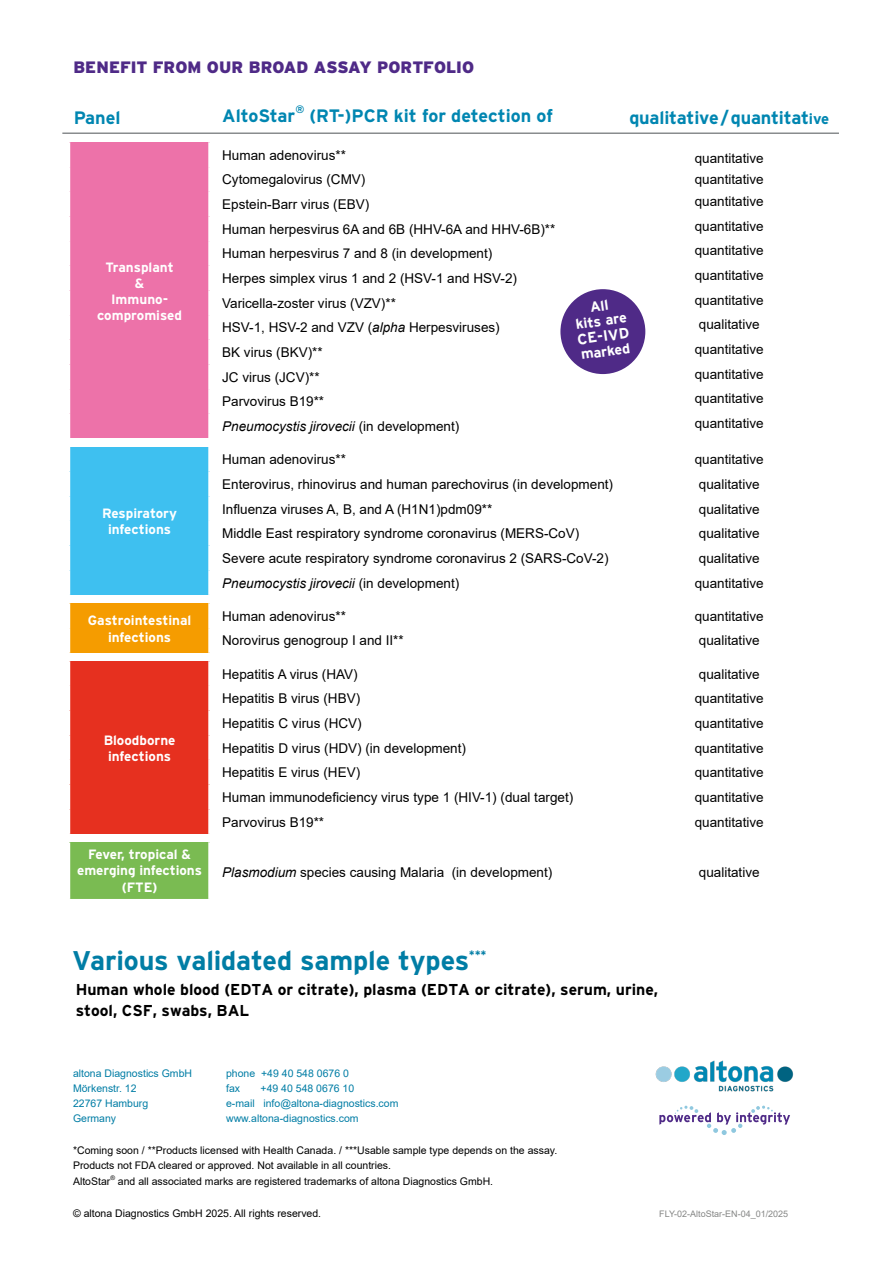
<style>
.page{position:relative;width:893px;height:1263px;background:#fff}
.page>*{position:absolute;margin:0;border:0;box-sizing:border-box;transform-origin:0 0}
.t1{font:700 27px "Interstate";letter-spacing:-.005em;color:#007da5}
.t2{font:700 18px "Interstate";letter-spacing:-.01em;color:#0086b1}
.t3{font:900 16.5px "Interstate";letter-spacing:-.005em;color:#4f2a87}
.t4{font:700 15.75px/21px "Interstate";color:#000}
.t5{font:700 15px "Interstate";color:#fff}
.t6{font:700 14.25px "Interstate";color:#fff}
.t7{font:13.5px "Arial";color:#000}
.t8{font:700 13.5px/16.2px "Interstate";color:#fff;text-align:center}
.t9{font:italic 13.5px "Arial";color:#000}
.t10{font:700 10.8px "Interstate";color:#007da5}
.t11{font:700 10.8px "Interstate";color:#0086b1}
.t12{font:10.5px "Arial";color:#000}
.t13{font:10.5px "Arial";color:#007da5}
.t14{font:9px "Arial";color:#868786}
.t15{font:6.3px "Arial";color:#000}
.s1{font-size:15px}
.s2{font-style:italic}
.s3{font-style:normal}
</style>
<div class="page">
<div style="left:69px;top:142px;width:141px;height:296px;background:#ed72a9"></div>
<div style="left:69px;top:447px;width:141px;height:148px;background:#3ec0f0"></div>
<div style="left:69px;top:603px;width:141px;height:50px;background:#f59c00"></div>
<div style="left:69px;top:661px;width:141px;height:173px;background:#e6301f"></div>
<div style="left:69px;top:842px;width:141px;height:60px;background:#7abb52"></div>
<div style="left:69px;top:899px;width:142px;height:6px;background:#fff"></div>
<hr style="left:69px;top:842px;width:1px;height:57px;background:#fff">
<svg style="left:69px;top:142px;width:1px;height:692px"></svg>
<hr style="left:208px;top:661px;width:3px;height:25px;background:#fff">
<hr style="left:208px;top:686px;width:3px;height:25px;background:#fff">
<hr style="left:208px;top:711px;width:3px;height:24px;background:#fff">
<hr style="left:208px;top:735px;width:3px;height:25px;background:#fff">
<hr style="left:208px;top:760px;width:3px;height:24px;background:#fff">
<hr style="left:208px;top:784px;width:3px;height:25px;background:#fff">
<hr style="left:208px;top:809px;width:3px;height:25px;background:#fff">
<hr style="left:208px;top:142px;width:3px;height:25px;background:#fff">
<hr style="left:208px;top:167px;width:3px;height:25px;background:#fff">
<hr style="left:208px;top:192px;width:3px;height:24px;background:#fff">
<hr style="left:208px;top:216px;width:3px;height:25px;background:#fff">
<hr style="left:208px;top:241px;width:3px;height:25px;background:#fff">
<hr style="left:208px;top:266px;width:3px;height:24px;background:#fff">
<hr style="left:208px;top:290px;width:3px;height:25px;background:#fff">
<hr style="left:208px;top:315px;width:3px;height:25px;background:#fff">
<hr style="left:208px;top:340px;width:3px;height:24px;background:#fff">
<hr style="left:208px;top:364px;width:3px;height:25px;background:#fff">
<hr style="left:208px;top:389px;width:3px;height:25px;background:#fff">
<hr style="left:208px;top:414px;width:3px;height:24px;background:#fff">
<hr style="left:208px;top:447px;width:3px;height:25px;background:#fff">
<hr style="left:208px;top:472px;width:3px;height:24px;background:#fff">
<hr style="left:208px;top:496px;width:3px;height:25px;background:#fff">
<hr style="left:208px;top:521px;width:3px;height:25px;background:#fff">
<hr style="left:208px;top:546px;width:3px;height:24px;background:#fff">
<hr style="left:208px;top:570px;width:3px;height:25px;background:#fff">
<hr style="left:208px;top:603px;width:3px;height:25px;background:#fff">
<hr style="left:208px;top:628px;width:3px;height:25px;background:#fff">
<hr style="left:208px;top:842px;width:3px;height:57px;background:#fff">
<hr style="left:62px;top:132px;width:777px;height:2px;background:#898c8e">
<div style="left:560px;top:289px;width:85px;height:85px;background:#4f2a87;border-radius:50%"></div>
<svg style="left:659px;top:1105px;width:131px;height:30px"></svg>
<img style="left:655px;top:1060px;width:139px;height:32px">
<p class="t3" style="left:73px;top:57px;width:402px">BENEFIT FROM OUR BROAD ASSAY PORTFOLIO</p>
<p class="t2" style="left:74px;top:107px;width:48px">Panel</p>
<p class="t2" style="left:222px;top:104px;width:75px">AltoStar</p>
<p class="t11" style="left:295px;top:102px;width:11px">®</p>
<p class="t2" style="left:310px;top:104px;width:245px">(RT-)PCR kit for detection of</p>
<p class="t2" style="left:629px;top:107px;width:201px">qualitative/quantitat<span class="s1">ive</span></p>
<p class="t8" style="left:106px;top:259px;width:70px">Transplant</p>
<p class="t8" style="left:135px;top:275px;width:11px">&amp;</p>
<p class="t8" style="left:111px;top:291px;width:59px">Immuno-</p>
<p class="t8" style="left:97px;top:307px;width:86px">compromised</p>
<p class="t8" style="left:102px;top:505px;width:77px">Respiratory</p>
<p class="t8" style="left:108px;top:521px;width:65px">infections</p>
<p class="t7" style="left:222px;top:146px;width:125px">Human adenovirus**</p>
<p class="t7" style="left:695px;top:149px;width:71px">quantitative</p>
<p class="t7" style="left:222px;top:170px;width:145px">Cytomegalovirus (CMV)</p>
<p class="t7" style="left:695px;top:170px;width:71px">quantitative</p>
<p class="t7" style="left:222px;top:195px;width:149px">Epstein-Barr virus (EBV)</p>
<p class="t7" style="left:695px;top:192px;width:71px">quantitative</p>
<p class="t7" style="left:222px;top:220px;width:335px">Human herpesvirus 6A and 6B (HHV-6A and HHV-6B)**</p>
<p class="t7" style="left:695px;top:216px;width:71px">quantitative</p>
<p class="t7" style="left:222px;top:244px;width:272px">Human herpesvirus 7 and 8 (in development)</p>
<p class="t7" style="left:695px;top:241px;width:71px">quantitative</p>
<p class="t7" style="left:222px;top:269px;width:296px">Herpes simplex virus 1 and 2 (HSV-1 and HSV-2)</p>
<p class="t7" style="left:695px;top:266px;width:71px">quantitative</p>
<p class="t7" style="left:222px;top:294px;width:175px">Varicella-zoster virus (VZV)**</p>
<p class="t7" style="left:695px;top:290px;width:71px">quantitative</p>
<p class="t7" style="left:222px;top:318px;width:279px">HSV-1, HSV-2 and VZV (<span class="s2">alpha</span> Herpesviruses)</p>
<p class="t7" style="left:699px;top:315px;width:62px">qualitative</p>
<p class="t7" style="left:222px;top:343px;width:102px">BK virus (BKV)**</p>
<p class="t7" style="left:695px;top:340px;width:71px">quantitative</p>
<p class="t7" style="left:222px;top:368px;width:99px">JC virus (JCV)**</p>
<p class="t7" style="left:695px;top:364px;width:71px">quantitative</p>
<p class="t7" style="left:222px;top:392px;width:104px">Parvovirus B19**</p>
<p class="t7" style="left:695px;top:389px;width:71px">quantitative</p>
<p class="t9" style="left:222px;top:417px;width:239px">Pneumocystis jirovecii <span class="s3">(in development)</span></p>
<p class="t7" style="left:695px;top:414px;width:71px">quantitative</p>
<p class="t6" style="left:574px;top:316px;width:53px;rotate:-8deg">kits are</p>
<p class="t5" style="left:576px;top:331px;width:54px;rotate:-8deg">CE-IVD</p>
<p class="t6" style="left:580px;top:346px;width:51px;rotate:-8deg">marked</p>
<p class="t7" style="left:222px;top:450px;width:125px">Human adenovirus**</p>
<p class="t7" style="left:695px;top:450px;width:71px">quantitative</p>
<p class="t7" style="left:222px;top:475px;width:392px">Enterovirus, rhinovirus and human parechovirus (in development)</p>
<p class="t7" style="left:699px;top:475px;width:62px">qualitative</p>
<p class="t7" style="left:222px;top:499px;width:272px">Influenza viruses A, B, and A (H1N1)pdm09**</p>
<p class="t7" style="left:699px;top:499px;width:62px">qualitative</p>
<p class="t7" style="left:222px;top:524px;width:359px">Middle East respiratory syndrome coronavirus (MERS-CoV)</p>
<p class="t7" style="left:699px;top:524px;width:62px">qualitative</p>
<p class="t7" style="left:222px;top:549px;width:388px">Severe acute respiratory syndrome coronavirus 2 (SARS-CoV-2)</p>
<p class="t7" style="left:699px;top:549px;width:62px">qualitative</p>
<p class="t9" style="left:222px;top:574px;width:239px">Pneumocystis jirovecii <span class="s3">(in development)</span></p>
<p class="t7" style="left:695px;top:573px;width:71px">quantitative</p>
<p class="t8" style="left:88px;top:612px;width:105px">Gastrointestinal infections</p>
<p class="t7" style="left:222px;top:607px;width:125px">Human adenovirus**</p>
<p class="t7" style="left:695px;top:607px;width:71px">quantitative</p>
<p class="t7" style="left:222px;top:631px;width:183px">Norovirus genogroup I and II**</p>
<p class="t7" style="left:699px;top:631px;width:62px">qualitative</p>
<p class="t8" style="left:104px;top:732px;width:73px">Bloodborne</p>
<p class="t8" style="left:108px;top:748px;width:65px">infections</p>
<p class="t8" style="left:77px;top:846px;width:126px">Fever, tropical &amp; emerging infections (FTE)</p>
<p class="t7" style="left:222px;top:664px;width:137px">Hepatitis A virus (HAV)</p>
<p class="t7" style="left:699px;top:664px;width:62px">qualitative</p>
<p class="t7" style="left:222px;top:689px;width:140px">Hepatitis B virus (HBV)</p>
<p class="t7" style="left:695px;top:689px;width:71px">quantitative</p>
<p class="t7" style="left:222px;top:714px;width:141px">Hepatitis C virus (HCV)</p>
<p class="t7" style="left:695px;top:714px;width:71px">quantitative</p>
<p class="t7" style="left:222px;top:738px;width:245px">Hepatitis D virus (HDV) (in development)</p>
<p class="t7" style="left:695px;top:738px;width:71px">quantitative</p>
<p class="t7" style="left:222px;top:763px;width:140px">Hepatitis E virus (HEV)</p>
<p class="t7" style="left:695px;top:763px;width:71px">quantitative</p>
<p class="t7" style="left:222px;top:788px;width:353px">Human immunodeficiency virus type 1 (HIV-1) (dual target)</p>
<p class="t7" style="left:695px;top:788px;width:71px">quantitative</p>
<p class="t7" style="left:222px;top:812px;width:104px">Parvovirus B19**</p>
<p class="t7" style="left:695px;top:812px;width:71px">quantitative</p>
<p class="t7" style="left:222px;top:863px;width:332px"><span class="s2">Plasmodium</span> species causing Malaria (in development)</p>
<p class="t7" style="left:699px;top:863px;width:62px">qualitative</p>
<p class="t1" style="left:72px;top:944px;width:399px">Various validated sample types</p>
<p class="t10" style="left:469px;top:947px;width:19px">***</p>
<p class="t4" style="left:76px;top:979px;width:584px">Human whole blood (EDTA or citrate), plasma (EDTA or citrate), serum, urine, stool, CSF, swabs, BAL</p>
<p class="t13" style="left:226px;top:1066px;width:124px">phone +49 40 548 0676 0</p>
<p class="t13" style="left:226px;top:1081px;width:16px">fax</p>
<p class="t13" style="left:261px;top:1081px;width:95px">+49 40 548 0676 10</p>
<p class="t13" style="left:226px;top:1096px;width:174px">e-mail info@altona-diagnostics.com</p>
<p class="t13" style="left:226px;top:1111px;width:134px">www.altona-diagnostics.com</p>
<p class="t12" style="left:73px;top:1142px;width:486px">*Coming soon / **Products licensed with Health Canada. / ***Usable sample type depends on the assay.</p>
<p class="t12" style="left:73px;top:1158px;width:320px">Products not FDA cleared or approved. Not available in all countries.</p>
<p class="t12" style="left:73px;top:1174px;width:39px">AltoStar</p>
<p class="t15" style="left:110px;top:1173px;width:6px">®</p>
<p class="t12" style="left:118px;top:1174px;width:377px">and all associated marks are registered trademarks of altona Diagnostics GmbH.</p>
<p class="t12" style="left:73px;top:1205px;width:250px">© altona Diagnostics GmbH 2025. All rights reserved.</p>
<p class="t13" style="left:73px;top:1066px;width:121px">altona Diagnostics GmbH</p>
<p class="t13" style="left:73px;top:1081px;width:65px">Mörkenstr. 12</p>
<p class="t13" style="left:73px;top:1096px;width:77px">22767 Hamburg</p>
<p class="t13" style="left:73px;top:1111px;width:45px">Germany</p>
<p class="t14" style="left:659px;top:1208px;width:131px">FLY-02-AltoStar-EN-04_01/2025</p>
</div>
